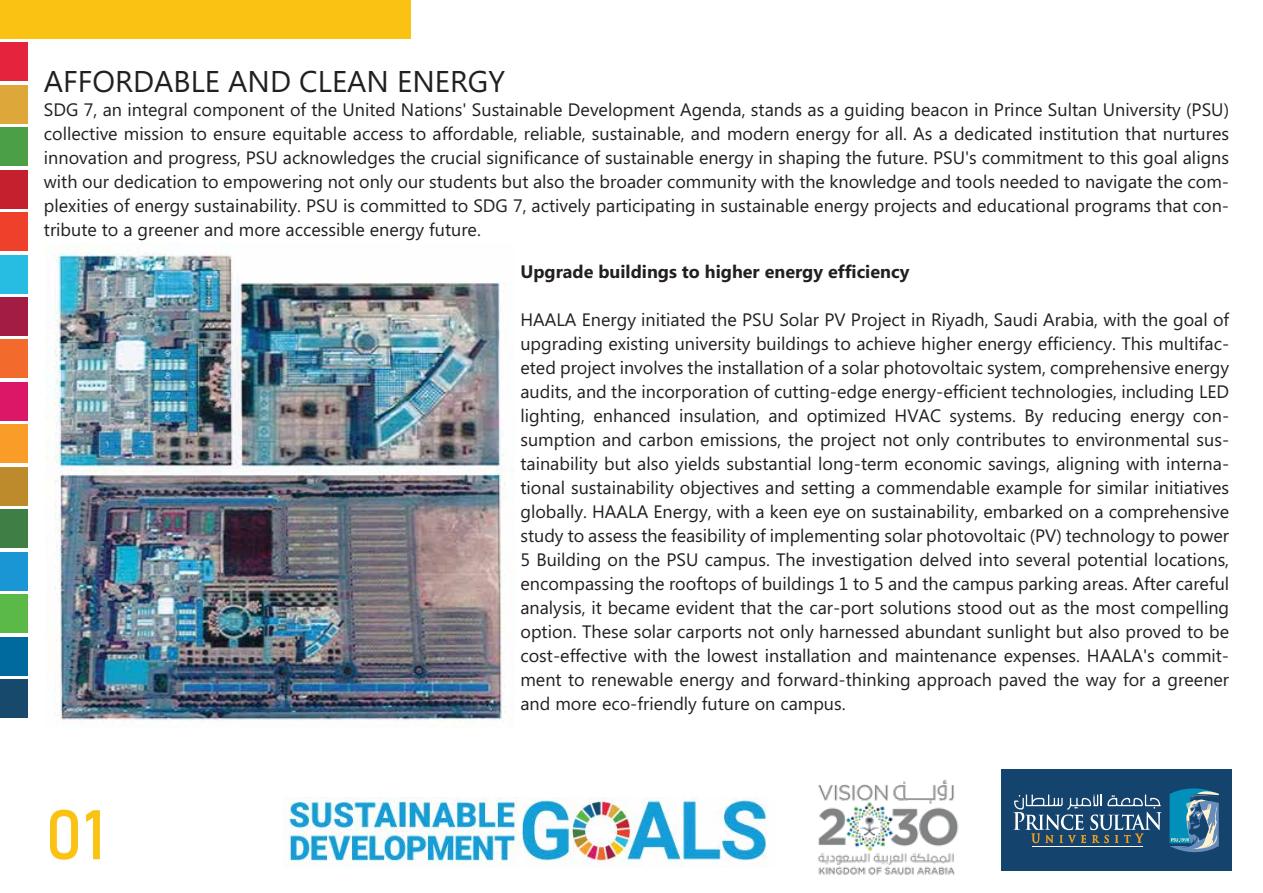
<style>
.page{position:relative;width:1263px;height:893px;background:#fff}
.page>*{position:absolute;margin:0;border:0;box-sizing:border-box;transform-origin:0 0}
.t1{font:69px "Bahnschrift";color:#fac313}
.t2{font:30px "Microsoft Phags Pa";color:#231f20}
.t3{font:18px/24px "Microsoft Phags Pa";color:#231f20;text-align:justify}
.t4{font:700 18px "Microsoft Phags Pa";color:#231f20}
</style>
<div class="page">
<img style="left:817px;top:779px;width:142px;height:96px">
<div style="left:1001px;top:769px;width:231px;height:102px;background:#14436e"></div>
<svg style="left:1169px;top:788px;width:50px;height:65px"></svg>
<hr style="left:1033px;top:846px;width:110px;height:1px;background:#fff">
<svg style="left:1013px;top:794px;width:148px;height:49px"></svg>
<div style="left:0;top:0;width:410px;height:39px;background:#fac313"></div>
<div style="left:0;top:42px;width:27px;height:39px;background:#e4243c"></div>
<div style="left:0;top:85px;width:27px;height:39px;background:#dea739"></div>
<div style="left:0;top:127px;width:27px;height:39px;background:#4b9f46"></div>
<div style="left:0;top:170px;width:27px;height:39px;background:#c5202e"></div>
<div style="left:0;top:212px;width:27px;height:39px;background:#ef402b"></div>
<div style="left:0;top:255px;width:27px;height:38px;background:#27bde2"></div>
<div style="left:0;top:297px;width:27px;height:39px;background:#a21c43"></div>
<div style="left:0;top:340px;width:27px;height:38px;background:#f26a2c"></div>
<div style="left:0;top:382px;width:27px;height:39px;background:#dd1768"></div>
<div style="left:0;top:424px;width:27px;height:39px;background:#f99c28"></div>
<div style="left:0;top:467px;width:27px;height:39px;background:#be8b2c"></div>
<div style="left:0;top:509px;width:27px;height:39px;background:#3f7e44"></div>
<div style="left:0;top:552px;width:27px;height:39px;background:#1a96d4"></div>
<div style="left:0;top:594px;width:27px;height:39px;background:#5bba47"></div>
<div style="left:0;top:637px;width:27px;height:38px;background:#00699d"></div>
<div style="left:0;top:679px;width:27px;height:39px;background:#16496b"></div>
<img style="left:283px;top:798px;width:484px;height:69px">
<img style="left:46px;top:243px;width:469px;height:480px">
<h2 class="t2" style="left:44px;top:61px;width:463px">AFFORDABLE AND CLEAN ENERGY</h2>
<p class="t3" style="left:44px;top:97px;width:1187px">SDG 7, an integral component of the United Nations' Sustainable Development Agenda, stands as a guiding beacon in Prince Sultan University (PSU) collective mission to ensure equitable access to affordable, reliable, sustainable, and modern energy for all. As a dedicated institution that nurtures innovation and progress, PSU acknowledges the crucial significance of sustainable energy in shaping the future. PSU's commitment to this goal aligns with our dedication to empowering not only our students but also the broader community with the knowledge and tools needed to navigate the com&shy;plexities of energy sustainability. PSU is committed to SDG 7, actively participating in sustainable energy projects and educational programs that con&shy;tribute to a greener and more accessible energy future.</p>
<p class="t4" style="left:520px;top:258px;width:390px">Upgrade buildings to higher energy efficiency</p>
<p class="t3" style="left:520px;top:306px;width:710px">HAALA Energy initiated the PSU Solar PV Project in Riyadh, Saudi Arabia, with the goal of upgrading existing university buildings to achieve higher energy efficiency. This multifac&shy;eted project involves the installation of a solar photovoltaic system, comprehensive energy audits, and the incorporation of cutting-edge energy-efficient technologies, including LED lighting, enhanced insulation, and optimized HVAC systems. By reducing energy con&shy;sumption and carbon emissions, the project not only contributes to environmental sus&shy;tainability but also yields substantial long-term economic savings, aligning with interna&shy;tional sustainability objectives and setting a commendable example for similar initiatives globally. HAALA Energy, with a keen eye on sustainability, embarked on a comprehensive study to assess the feasibility of implementing solar photovoltaic (PV) technology to power 5 Building on the PSU campus. The investigation delved into several potential locations, encompassing the rooftops of buildings 1 to 5 and the campus parking areas. After careful analysis, it became evident that the car-port solutions stood out as the most compelling option. These solar carports not only harnessed abundant sunlight but also proved to be cost-effective with the lowest installation and maintenance expenses. HAALA's commit&shy;ment to renewable energy and forward-thinking approach paved the way for a greener and more eco-friendly future on campus.</p>
<h1 class="t1" style="left:45px;top:782px;width:63px">01</h1>
</div>
